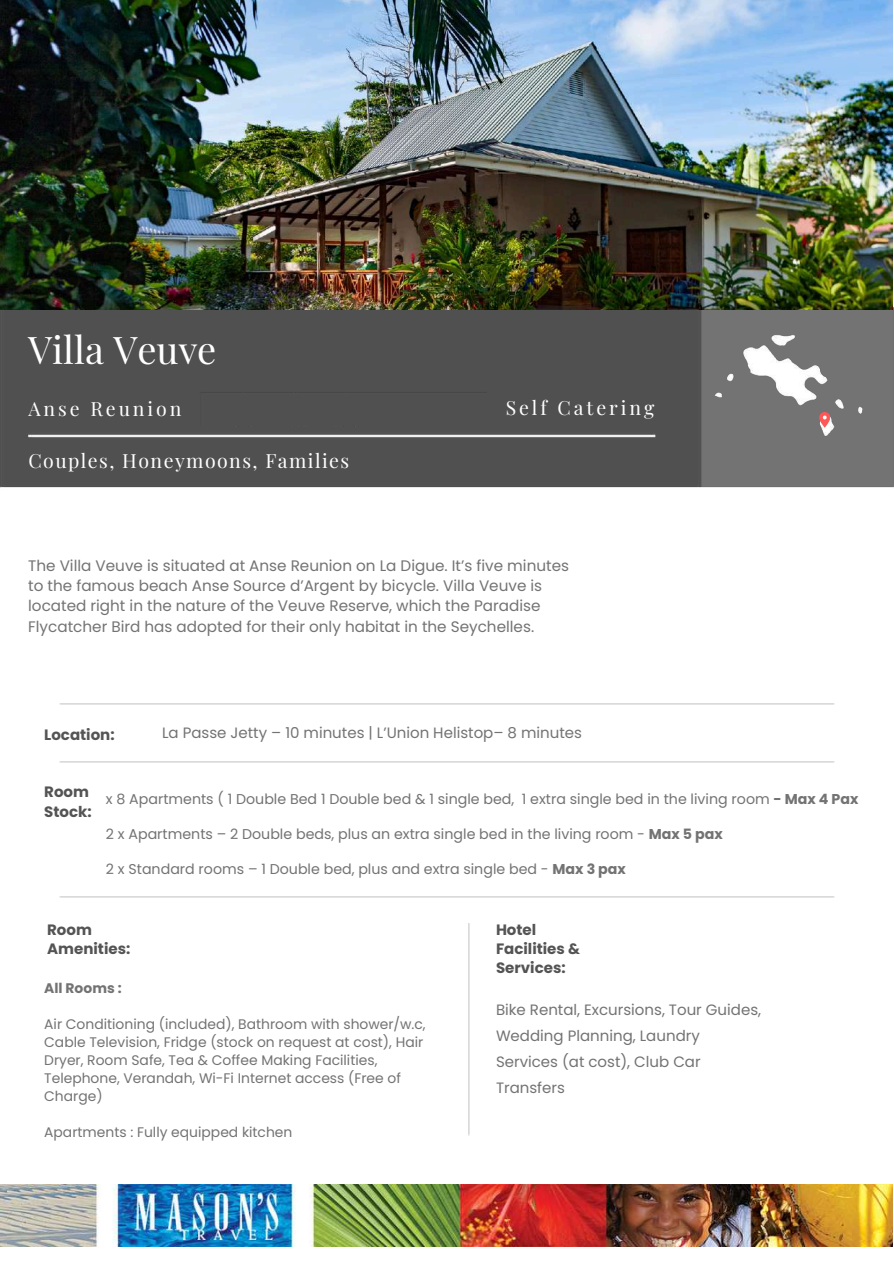
<style>
.page{position:relative;width:894px;height:1264px;background:#fff}
.page>*{position:absolute;margin:0;border:0;box-sizing:border-box;transform-origin:0 0}
.t1{font:37.95px "Playfair Display";color:#fff}
.t2{font:19.5px "Playfair Display";letter-spacing:.075em;color:#fff}
.t3{font:19.5px "Playfair Display";letter-spacing:.15em;color:#fff}
.t4{font:15.15px/20.2px "Poppins";color:#737373}
.t5{font:15px/25.8px "Poppins";color:#737373}
.t6{font:700 15px/19.2px "Poppins";color:#545454}
.t7{font:14.25px "Poppins";color:#737373}
.t8{font:13.8px/18px "Poppins";color:#737373}
.t9{font:700 13.8px "Poppins";color:#737373}
.s1{font-weight:700}
</style>
<div class="page">
<img style="left:0;top:299px;width:893px;height:189px">
<img style="left:0;top:1184px;width:892px;height:62px">
<img style="left:0;top:0;width:892px;height:309px">
<img style="left:468px;top:923px;width:1px;height:213px">
<img style="left:701px;top:322px;width:139px;height:95px">
<img style="left:811px;top:392px;width:58px;height:51px">
<svg style="left:819px;top:412px;width:10px;height:15px"></svg>
<div style="left:195px;top:388px;width:291px;height:38px;background:#505050"></div>
<h1 class="t1" style="left:28px;top:323px;width:190px">Villa Veuve</h1>
<p class="t3" style="left:28px;top:394px;width:155px">Anse Reunion</p>
<p class="t2" style="left:28px;top:447px;width:322px">Couples, Honeymoons, Families</p>
<p class="t3" style="left:505px;top:394px;width:150px">Self Catering</p>
<p class="t4" style="left:28px;top:555px;width:542px">The Villa Veuve is situated at Anse Reunion on La Digue. It’s five minutes to the famous beach Anse Source d’Argent by bicycle. Villa Veuve is located right in the nature of the Veuve Reserve, which the Paradise Flycatcher Bird has adopted for their only habitat in the Seychelles.</p>
<p class="t6" style="left:44px;top:724px;width:72px">Location:</p>
<p class="t5" style="left:162px;top:719px;width:421px">La Passe Jetty – 10 minutes | L’Union Helistop– 8 minutes</p>
<p class="t6" style="left:44px;top:782px;width:49px">Room<br>Stock:</p>
<p class="t7" style="left:106px;top:788px;width:753px">x 8 Apartments ( 1 Double Bed 1 Double bed &amp; 1 single bed, 1 extra single bed in the living room <span class="s1">- Max 4 Pax</span></p>
<p class="t7" style="left:106px;top:823px;width:618px">2 x Apartments – 2 Double beds, plus an extra single bed in the living room - <span class="s1">Max 5 pax</span></p>
<p class="t7" style="left:106px;top:858px;width:521px">2 x Standard rooms – 1 Double bed, plus and extra single bed - <span class="s1">Max 3 pax</span></p>
<p class="t6" style="left:47px;top:920px;width:85px">Room<br>Amenities:</p>
<p class="t9" style="left:44px;top:978px;width:79px">All Rooms :</p>
<p class="t8" style="left:44px;top:1015px;width:383px">Air Conditioning (included), Bathroom with shower/w.c, Cable Television, Fridge (stock on request at cost), Hair Dryer, Room Safe, Tea &amp; Coffee Making Facilities, Telephone, Verandah, Wi-Fi Internet access (Free of Charge)</p>
<p class="t8" style="left:44px;top:1123px;width:249px">Apartments : Fully equipped kitchen</p>
<p class="t6" style="left:496px;top:920px;width:85px">Hotel<br>Facilities &amp;<br>Services:</p>
<p class="t5" style="left:496px;top:996px;width:266px">Bike Rental, Excursions, Tour Guides,<br>Wedding Planning, Laundry<br>Services (at cost), Club Car<br>Transfers</p>
</div>
